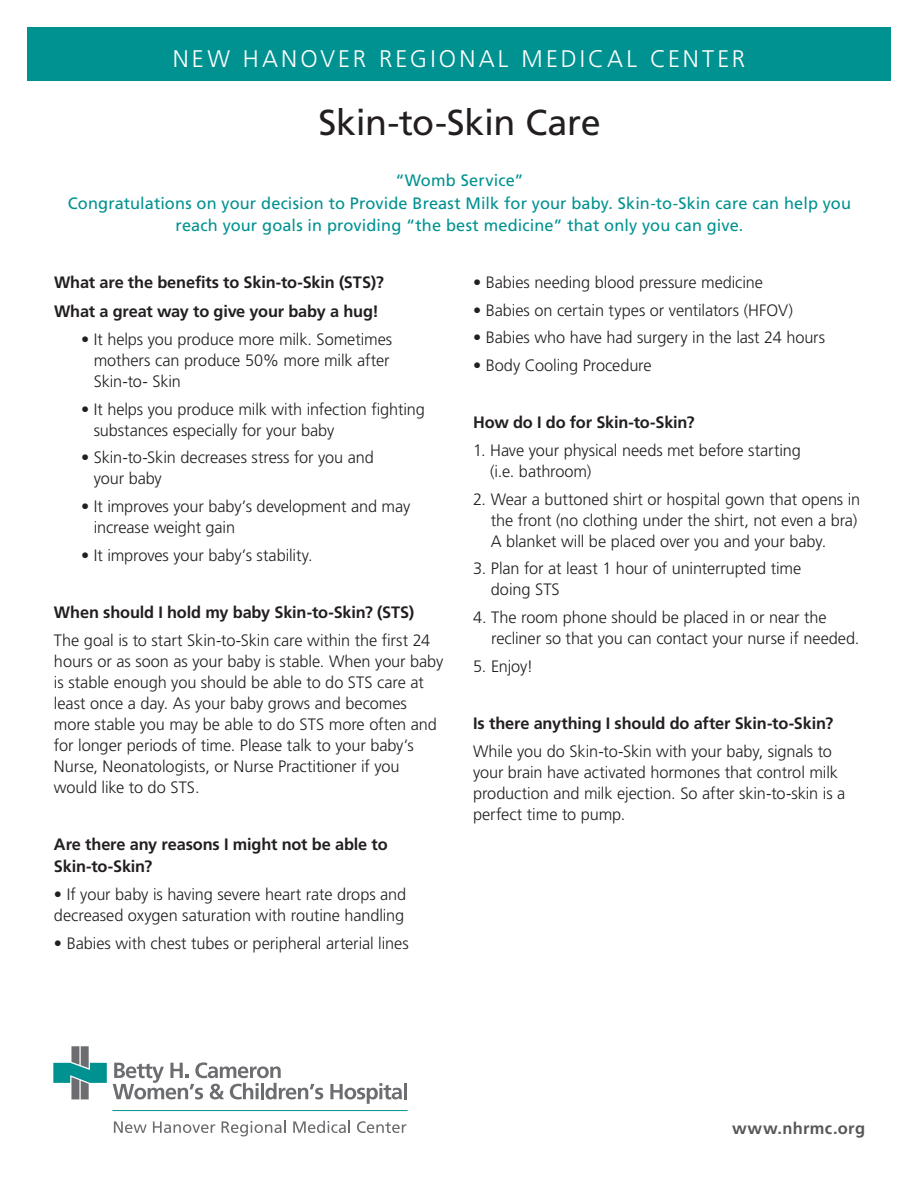
<style>
.page{position:relative;width:918px;height:1188px;background:#fff}
.page>*{position:absolute;margin:0;border:0;box-sizing:border-box;transform-origin:0 0}
.t1{font:36px "Frutiger";letter-spacing:-.015em;color:#231f20}
.t2{font:300 24px "Frutiger";letter-spacing:.13em;color:#fff}
.t3{font:300 16.5px/21px "Frutiger";letter-spacing:-.005em;color:#231f20}
.t4{font:700 16.5px/29.2px "Frutiger";letter-spacing:-.01em;color:#231f20}
.t5{font:16.5px/22.5px "Frutiger";letter-spacing:.01em;color:#009290;text-align:center}
.t6{font:700 16.5px "Frutiger";letter-spacing:.02em;color:#57585a}
</style>
<div class="page">
<div style="left:27px;top:27px;width:864px;height:54px;background:#009290"></div>
<svg style="left:53px;top:1046px;width:54px;height:53px"></svg>
<svg style="left:113px;top:1062px;width:210px;height:37px"></svg>
<svg style="left:330px;top:1083px;width:72px;height:21px"></svg>
<hr style="left:404px;top:1083px;width:3px;height:16px;background:#6c6d70">
<svg style="left:114px;top:1121px;width:33px;height:12px"></svg>
<svg style="left:153px;top:1121px;width:62px;height:12px"></svg>
<svg style="left:222px;top:1121px;width:64px;height:15px"></svg>
<svg style="left:293px;top:1121px;width:57px;height:12px"></svg>
<svg style="left:357px;top:1121px;width:49px;height:12px"></svg>
<hr style="left:112px;top:1110px;width:296px;height:1px;background:#009290">
<h2 class="t2" style="left:173px;top:45px;width:574px">New Hanover REgional Medical Center</h2>
<h1 class="t1" style="left:318px;top:101px;width:284px">Skin-to-Skin Care</h1>
<p class="t5" style="left:68px;top:169px;width:785px">“Womb Service”<br>Congratulations on your decision to Provide Breast Milk for your baby. Skin-to-Skin care can help you reach your goals in providing “the best medicine” that only you can give.</p>
<p class="t4" style="left:54px;top:267px;width:331px">What are the benefits to Skin-to-Skin (STS)?<br>What a great way to give your baby a hug!</p>
<p class="t3" style="left:94px;top:329px;width:300px;text-indent:-13px">• It helps you produce more milk. Sometimes mothers can produce 50% more milk after<br>Skin-to- Skin</p>
<p class="t3" style="left:94px;top:399px;width:333px;text-indent:-13px">• It helps you produce milk with infection fighting substances especially for your baby</p>
<p class="t3" style="left:94px;top:447px;width:282px;text-indent:-13px">• Skin-to-Skin decreases stress for you and your baby</p>
<p class="t3" style="left:94px;top:496px;width:318px;text-indent:-13px">• It improves your baby’s development and may increase weight gain</p>
<p class="t3" style="left:81px;top:545px;width:233px">• It improves your baby’s stability.</p>
<p class="t4" style="left:54px;top:598px;width:362px">When should I hold my baby Skin-to-Skin? (STS)</p>
<p class="t3" style="left:54px;top:630px;width:391px">The goal is to start Skin-to-Skin care within the first 24 hours or as soon as your baby is stable. When your baby is stable enough you should be able to do STS care at least once a day. As your baby grows and becomes more stable you may be able to do STS more often and for longer periods of time. Please talk to your baby’s Nurse, Neonatologists, or Nurse Practitioner if you would like to do STS.</p>
<p class="t4" style="left:54px;top:833px;width:335px;line-height:22.5px">Are there any reasons I might not be able to<br>Skin-to-Skin?</p>
<p class="t3" style="left:54px;top:884px;width:354px">• If your baby is having severe heart rate drops and decreased oxygen saturation with routine handling</p>
<p class="t3" style="left:54px;top:933px;width:356px">• Babies with chest tubes or peripheral arterial lines</p>
<p class="t3" style="left:473px;top:272px;width:292px">• Babies needing blood pressure medicine</p>
<p class="t3" style="left:473px;top:300px;width:321px">• Babies on certain types or ventilators (HFOV)</p>
<p class="t3" style="left:473px;top:327px;width:354px">• Babies who have had surgery in the last 24 hours</p>
<p class="t3" style="left:473px;top:355px;width:180px">• Body Cooling Procedure</p>
<p class="t4" style="left:473px;top:408px;width:223px">How do I do for Skin-to-Skin?</p>
<p class="t3" style="left:490px;top:440px;width:312px;text-indent:-17px">1. Have your physical needs met before starting (i.e. bathroom)</p>
<p class="t3" style="left:491px;top:489px;width:371px;text-indent:-18px">2. Wear a buttoned shirt or hospital gown that opens in the front (no clothing under the shirt, not even a bra)<br>A blanket will be placed over you and your baby.</p>
<p class="t3" style="left:491px;top:558px;width:312px;text-indent:-18px">3. Plan for at least 1 hour of uninterrupted time doing STS</p>
<p class="t3" style="left:491px;top:607px;width:370px;text-indent:-18px">4. The room phone should be placed in or near the recliner so that you can contact your nurse if needed.</p>
<p class="t3" style="left:473px;top:656px;width:62px">5. Enjoy!</p>
<p class="t4" style="left:473px;top:709px;width:362px">Is there anything I should do after Skin-to-Skin?</p>
<p class="t3" style="left:473px;top:741px;width:374px">While you do Skin-to-Skin with your baby, signals to your brain have activated hormones that control milk production and milk ejection. So after skin-to-skin is a perfect time to pump.</p>
<p class="t6" style="left:732px;top:1119px;width:135px">www.nhrmc.org</p>
</div>
